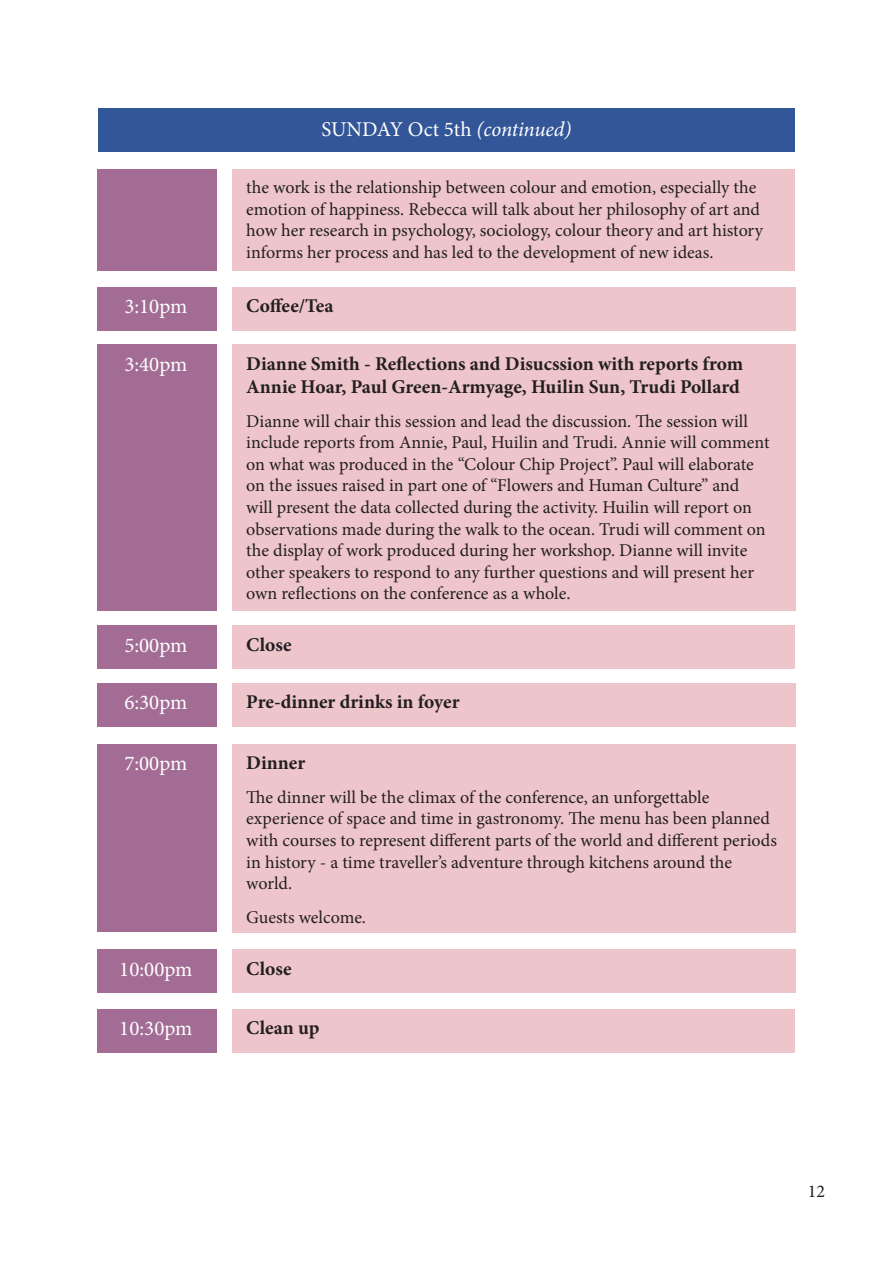
<style>
.page{position:relative;width:893px;height:1263px;background:#fff}
.page>*{position:absolute;margin:0;border:0;box-sizing:border-box;transform-origin:0 0}
.t1{font:21px "Minion Pro";color:#fff}
.t2{font:700 19.5px/23.4px "Minion Pro";color:#231f20}
.t3{font:18px/21.6px "Minion Pro";color:#231f20}
.s1{font-style:italic}
</style>
<div class="page">
<div style="left:232px;top:345px;width:563px;height:266px;background:#edc5cb"></div>
<div style="left:97px;top:345px;width:119px;height:266px;background:#a26c95"></div>
<div style="left:232px;top:625px;width:563px;height:44px;background:#edc5cb"></div>
<div style="left:97px;top:625px;width:119px;height:44px;background:#a26c95"></div>
<div style="left:232px;top:683px;width:563px;height:43px;background:#edc5cb"></div>
<div style="left:97px;top:683px;width:119px;height:43px;background:#a26c95"></div>
<div style="left:232px;top:950px;width:563px;height:43px;background:#edc5cb"></div>
<div style="left:232px;top:744px;width:563px;height:188px;background:#edc5cb"></div>
<div style="left:97px;top:950px;width:119px;height:43px;background:#a26c95"></div>
<div style="left:97px;top:744px;width:119px;height:187px;background:#a26c95"></div>
<div style="left:232px;top:287px;width:563px;height:43px;background:#edc5cb"></div>
<div style="left:232px;top:1009px;width:563px;height:43px;background:#edc5cb"></div>
<div style="left:97px;top:287px;width:119px;height:43px;background:#a26c95"></div>
<div style="left:97px;top:1009px;width:119px;height:43px;background:#a26c95"></div>
<div style="left:98px;top:108px;width:697px;height:44px;background:#325697"></div>
<div style="left:232px;top:169px;width:563px;height:102px;background:#edc5cb"></div>
<div style="left:97px;top:169px;width:119px;height:102px;background:#a26c95"></div>
<p class="t1" style="left:322px;top:115px;width:251px">SUNDAY Oct 5th <span class="s1">(continued)</span></p>
<p class="t3" style="left:246px;top:176px;width:518px">the work is the relationship between colour and emotion, especially the emotion of happiness. Rebecca will talk about her philosophy of art and how her research in psychology, sociology, colour theory and art history informs her process and has led to the development of new ideas.</p>
<p class="t1" style="left:124px;top:292px;width:64px">3:10pm</p>
<p class="t2" style="left:246px;top:294px;width:89px">Coffee/Tea</p>
<p class="t1" style="left:124px;top:350px;width:64px">3:40pm</p>
<p class="t2" style="left:246px;top:351px;width:498px">Dianne Smith - Reflections and Disucssion with reports from<br>Annie Hoar, Paul Green-Armyage, Huilin Sun, Trudi Pollard</p>
<p class="t3" style="left:246px;top:410px;width:525px">Dianne will chair this session and lead the discussion. The session will include reports from Annie, Paul, Huilin and Trudi. Annie will comment on what was produced in the “Colour Chip Project”. Paul will elaborate on the issues raised in part one of “Flowers and Human Culture” and will present the data collected during the activity. Huilin will report on observations made during the walk to the ocean. Trudi will comment on the display of work produced during her workshop. Dianne will invite other speakers to respond to any further questions and will present her own reflections on the conference as a whole.</p>
<p class="t1" style="left:124px;top:631px;width:64px">5:00pm</p>
<p class="t1" style="left:124px;top:688px;width:64px">6:30pm</p>
<p class="t2" style="left:246px;top:632px;width:47px">Close</p>
<p class="t2" style="left:246px;top:690px;width:215px">Pre-dinner drinks in foyer</p>
<p class="t1" style="left:124px;top:749px;width:64px">7:00pm</p>
<p class="t2" style="left:246px;top:751px;width:60px">Dinner</p>
<p class="t3" style="left:246px;top:786px;width:532px">The dinner will be the climax of the conference, an unforgettable experience of space and time in gastronomy. The menu has been planned with courses to represent different parts of the world and different periods in history - a time traveller’s adventure through kitchens around the world.</p>
<p class="t3" style="left:246px;top:906px;width:121px">Guests welcome.</p>
<p class="t1" style="left:119px;top:955px;width:75px">10:00pm</p>
<p class="t2" style="left:246px;top:956px;width:47px">Close</p>
<p class="t1" style="left:119px;top:1014px;width:75px">10:30pm</p>
<p class="t2" style="left:246px;top:1016px;width:75px">Clean up</p>
<p class="t3" style="left:808px;top:1180px;width:19px">12</p>
</div>
